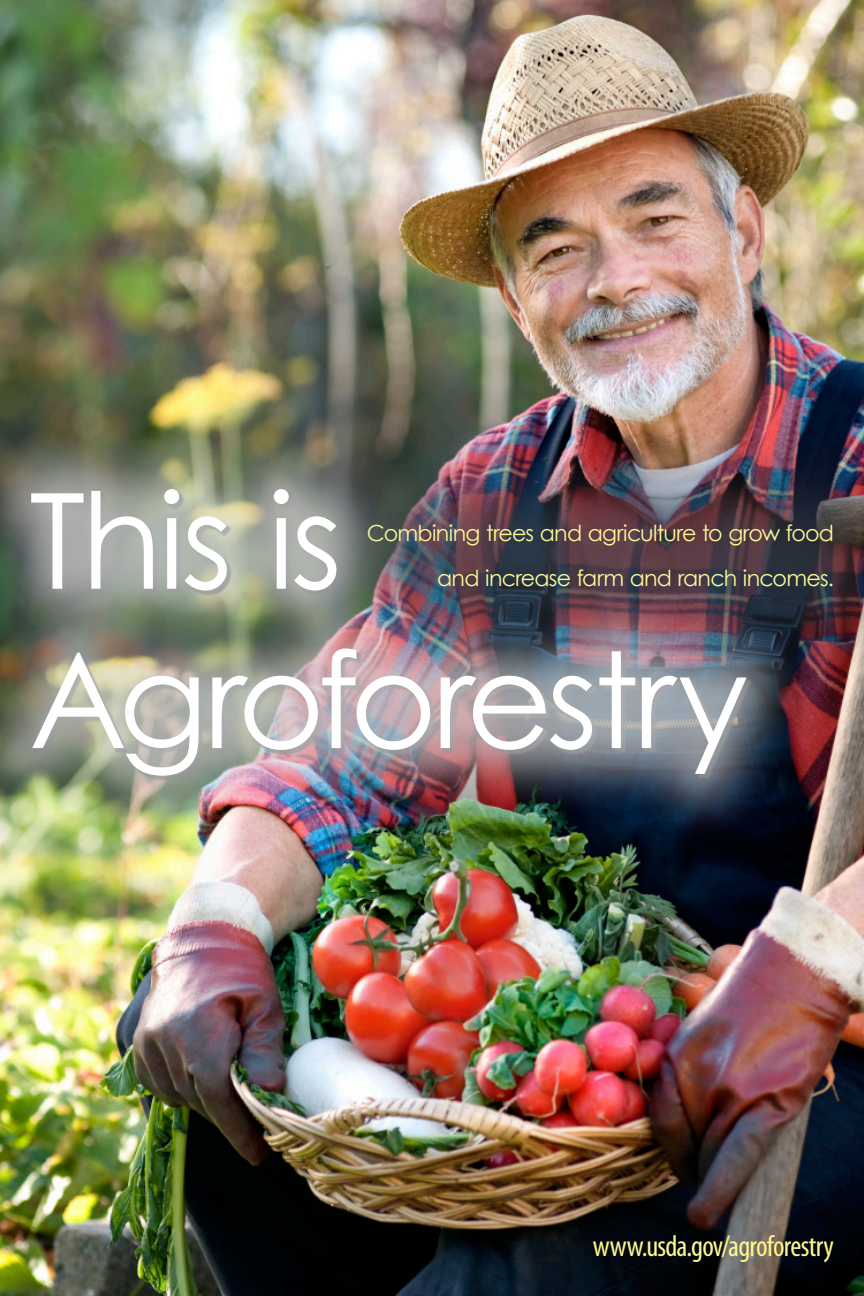
<style>
.page{position:relative;width:864px;height:1296px;background:#fff}
.page>*{position:absolute;margin:0;border:0;box-sizing:border-box;transform-origin:0 0}
.Photo_head{font:132.8px "Century Gothic";letter-spacing:-.03em;color:#fff}
.Web_address{font:condensed 30px "Myriad Pro";letter-spacing:-.025em;color:#fef78d}
.Body{font:22.15px "Century Gothic";letter-spacing:-.035em;color:#fcf998}
</style>
<div class="page">
<img style="left:0;top:0;width:864px;height:1296px">
<div style="left:259px;top:416px;width:605px;height:267px;background:#373e48;opacity:.75"></div>
<div style="left:0;top:417px;width:808px;height:420px;background:#d1d2d4;opacity:.75"></div>
<p class="Photo_head" style="left:29px;top:448px;width:315px">This is</p>
<p class="Body" style="left:367px;top:517px;width:469px">Combining trees and agriculture to grow food</p>
<p class="Body" style="left:437px;top:563px;width:398px">and increase farm and ranch incomes.</p>
<p class="Photo_head" style="left:29px;top:607px;width:721px">Agroforestry</p>
<p class="Web_address" style="left:593px;top:1227px;width:242px">www.usda.gov/agroforestry</p>
</div>
